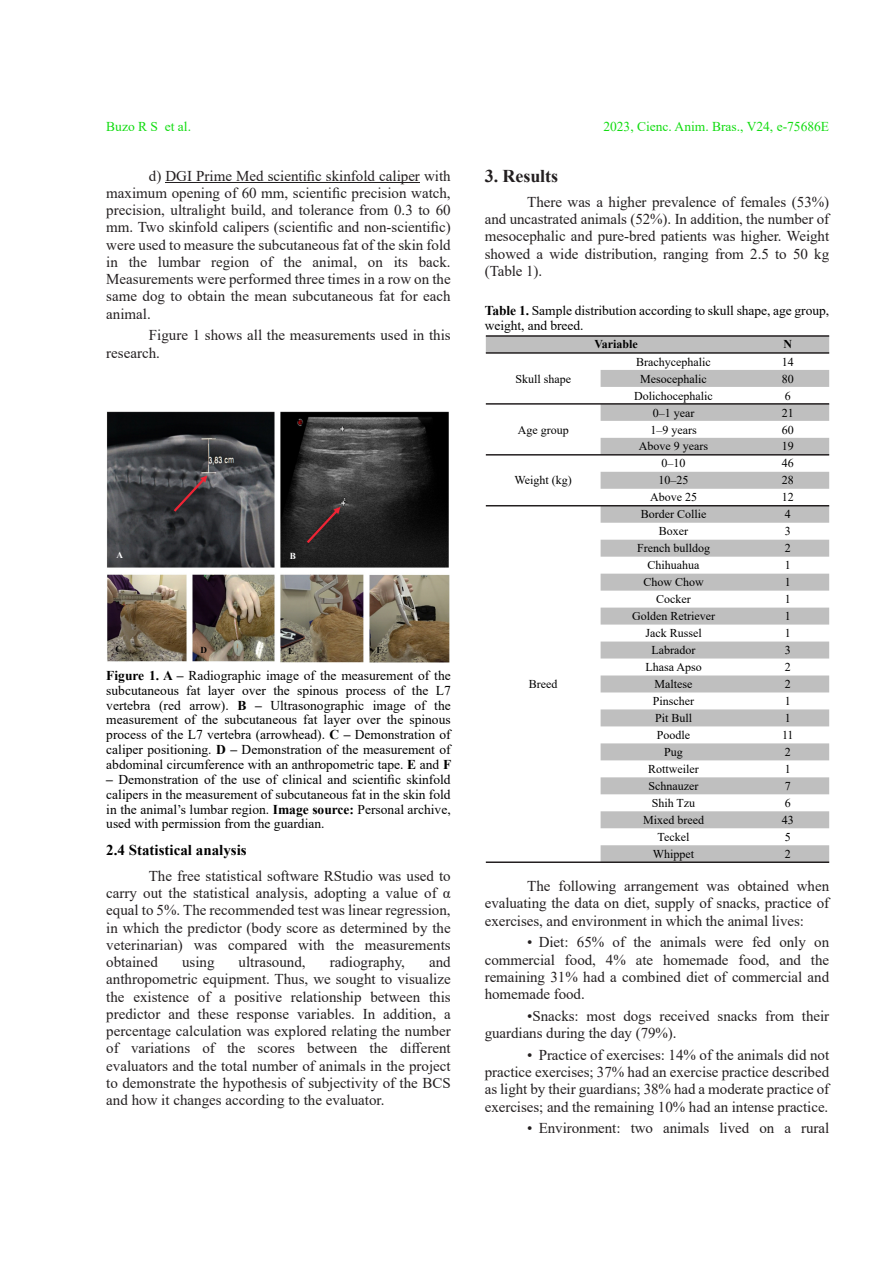
<style>
.page{position:relative;width:893px;height:1263px;background:#fff}
.page>*{position:absolute;margin:0;border:0;box-sizing:border-box;transform-origin:0 0}
.t1{font:700 18px "Times New Roman";letter-spacing:-.005em;color:#231f20}
.t2{font:15px/17.2px "Times New Roman";letter-spacing:-.005em;color:#231f20;text-align:justify}
.t3{font:700 15px "Times New Roman";color:#000}
.t4{font:13.5px/14.9px "Times New Roman";color:#000;text-align:justify}
.t5{font:13.5px "Times New Roman";color:#11dc10}
.t6{font:12px "Times New Roman";color:#000}
.t7{font:700 12px "Times New Roman";color:#000}
.t8{font:700 9.15px "Times New Roman";color:#000}
.t9{font:700 9.15px "Times New Roman";color:#fff}
.s1{font-weight:700}
</style>
<div class="page">
<hr style="left:165px;top:182px;width:255px;height:1px;background:#231f20">
<img style="left:106px;top:411px;width:344px;height:252px">
<svg style="left:172px;top:475px;width:35px;height:38px"></svg>
<svg style="left:305px;top:507px;width:35px;height:38px"></svg>
<svg style="left:486px;top:337px;width:343px;height:524px"></svg>
<hr style="left:486px;top:335px;width:343px;height:2px;background:#231f20">
<hr style="left:486px;top:352px;width:343px;height:2px;background:#231f20">
<hr style="left:486px;top:403px;width:343px;height:2px;background:#231f20">
<hr style="left:486px;top:454px;width:343px;height:2px;background:#231f20">
<hr style="left:486px;top:505px;width:343px;height:1px;background:#231f20">
<hr style="left:486px;top:861px;width:343px;height:2px;background:#231f20">
<p class="t5" style="left:106px;top:122px;width:86px">Buzo R S et al.</p>
<p class="t5" style="left:603px;top:122px;width:227px">2023, Cienc. Anim. Bras., V24, e-75686E</p>
<p class="t2" style="left:106px;top:168px;width:346px;text-indent:43px">d) DGI Prime Med scientific skinfold caliper with maximum opening of 60 mm, scientific precision watch, precision, ultralight build, and tolerance from 0.3 to 60 mm. Two skinfold calipers (scientific and non-scientific) were used to measure the subcutaneous fat of the skin fold in the lumbar region of the animal, on its back.<br>Measurements were performed three times in a row on the same dog to obtain the mean subcutaneous fat for each animal.</p>
<p class="t2" style="left:106px;top:328px;width:346px;text-indent:43px">Figure 1 shows all the measurements used in this research.</p>
<p class="t1" style="left:485px;top:170px;width:75px">3. Results</p>
<p class="t2" style="left:485px;top:195px;width:346px;text-indent:43px">There was a higher prevalence of females (53%) and uncastrated animals (52%). In addition, the number of mesocephalic and pure-bred patients was higher. Weight showed a wide distribution, ranging from 2.5 to 50 kg (Table 1).</p>
<p class="t4" style="left:485px;top:305px;width:346px"><span class="s1">Table 1.</span> Sample distribution according to skull shape, age group, weight, and breed.</p>
<p class="t7" style="left:594px;top:340px;width:45px">Variable</p>
<p class="t7" style="left:783px;top:340px;width:10px">N</p>
<p class="t6" style="left:636px;top:357px;width:76px">Brachycephalic</p>
<p class="t6" style="left:782px;top:357px;width:13px">14</p>
<p class="t6" style="left:640px;top:374px;width:68px">Mesocephalic</p>
<p class="t6" style="left:782px;top:374px;width:13px">80</p>
<p class="t6" style="left:634px;top:391px;width:80px">Dolichocephalic</p>
<p class="t6" style="left:785px;top:391px;width:7px">6</p>
<p class="t6" style="left:515px;top:374px;width:57px">Skull shape</p>
<p class="t9" style="left:116px;top:552px;width:8px">A</p>
<p class="t9" style="left:290px;top:553px;width:8px">B</p>
<p class="t8" style="left:115px;top:645px;width:8px">C</p>
<p class="t8" style="left:201px;top:647px;width:8px">D</p>
<p class="t8" style="left:288px;top:647px;width:8px">E</p>
<p class="t8" style="left:376px;top:647px;width:7px">F</p>
<p class="t4" style="left:106px;top:669px;width:346px"><span class="s1">Figure 1. A –</span> Radiographic image of the measurement of the subcutaneous fat layer over the spinous process of the L7 vertebra (red arrow). <span class="s1">B –</span> Ultrasonographic image of the measurement of the subcutaneous fat layer over the spinous process of the L7 vertebra (arrowhead). <span class="s1">C –</span> Demonstration of caliper positioning. <span class="s1">D –</span> Demonstration of the measurement of abdominal circumference with an anthropometric tape. <span class="s1">E</span> and <span class="s1">F</span></p>
<p class="t4" style="left:106px;top:773px;width:346px"><span class="s1">–</span> Demonstration of the use of clinical and scientific skinfold calipers in the measurement of subcutaneous fat in the skin fold in the animal’s lumbar region. <span class="s1">Image source:</span> Personal archive, used with permission from the guardian.</p>
<p class="t3" style="left:106px;top:844px;width:142px">2.4 Statistical analysis</p>
<p class="t2" style="left:106px;top:869px;width:346px;text-indent:43px">The free statistical software RStudio was used to carry out the statistical analysis, adopting a value of α equal to 5%. The recommended test was linear regression, in which the predictor (body score as determined by the veterinarian) was compared with the measurements obtained</p>
<p class="t2" style="left:106px;top:955px;width:346px;text-indent:323px">and anthropometric equipment. Thus, we sought to visualize the existence of a positive relationship between this predictor and these response variables. In addition, a percentage calculation was explored relating the number of variations of the scores between the different evaluators and the total number of animals in the project to demonstrate the hypothesis of subjectivity of the BCS and how it changes according to the evaluator.</p>
<p class="t2" style="left:182px;top:955px;width:34px">using</p>
<p class="t2" style="left:239px;top:955px;width:69px">ultrasound,</p>
<p class="t2" style="left:330px;top:955px;width:77px">radiography,</p>
<p class="t6" style="left:518px;top:425px;width:52px">Age group</p>
<p class="t6" style="left:514px;top:476px;width:59px">Weight (kg)</p>
<p class="t6" style="left:529px;top:680px;width:30px">Breed</p>
<p class="t6" style="left:653px;top:408px;width:43px">0–1 year</p>
<p class="t6" style="left:782px;top:408px;width:13px">21</p>
<p class="t6" style="left:650px;top:425px;width:48px">1–9 years</p>
<p class="t6" style="left:782px;top:425px;width:13px">60</p>
<p class="t6" style="left:639px;top:442px;width:71px">Above 9 years</p>
<p class="t6" style="left:782px;top:442px;width:13px">19</p>
<p class="t6" style="left:661px;top:459px;width:25px">0–10</p>
<p class="t6" style="left:782px;top:459px;width:13px">46</p>
<p class="t6" style="left:658px;top:476px;width:31px">10–25</p>
<p class="t6" style="left:782px;top:476px;width:13px">28</p>
<p class="t6" style="left:650px;top:493px;width:48px">Above 25</p>
<p class="t6" style="left:782px;top:493px;width:13px">12</p>
<p class="t6" style="left:641px;top:510px;width:67px">Border Collie</p>
<p class="t6" style="left:785px;top:510px;width:7px">4</p>
<p class="t6" style="left:659px;top:527px;width:31px">Boxer</p>
<p class="t6" style="left:785px;top:527px;width:7px">3</p>
<p class="t6" style="left:637px;top:544px;width:74px">French bulldog</p>
<p class="t6" style="left:785px;top:544px;width:7px">2</p>
<p class="t6" style="left:647px;top:561px;width:53px">Chihuahua</p>
<p class="t6" style="left:785px;top:561px;width:7px">1</p>
<p class="t6" style="left:643px;top:578px;width:62px">Chow Chow</p>
<p class="t6" style="left:785px;top:578px;width:7px">1</p>
<p class="t6" style="left:656px;top:595px;width:36px">Cocker</p>
<p class="t6" style="left:785px;top:595px;width:7px">1</p>
<p class="t6" style="left:632px;top:612px;width:84px">Golden Retriever</p>
<p class="t6" style="left:785px;top:612px;width:7px">1</p>
<p class="t6" style="left:645px;top:629px;width:58px">Jack Russel</p>
<p class="t6" style="left:785px;top:629px;width:7px">1</p>
<p class="t6" style="left:652px;top:646px;width:45px">Labrador</p>
<p class="t6" style="left:785px;top:646px;width:7px">3</p>
<p class="t6" style="left:645px;top:663px;width:58px">Lhasa Apso</p>
<p class="t6" style="left:785px;top:663px;width:7px">2</p>
<p class="t6" style="left:654px;top:680px;width:39px">Maltese</p>
<p class="t6" style="left:785px;top:680px;width:7px">2</p>
<p class="t6" style="left:653px;top:697px;width:43px">Pinscher</p>
<p class="t6" style="left:785px;top:697px;width:7px">1</p>
<p class="t6" style="left:655px;top:714px;width:39px">Pit Bull</p>
<p class="t6" style="left:785px;top:714px;width:7px">1</p>
<p class="t6" style="left:657px;top:731px;width:35px">Poodle</p>
<p class="t6" style="left:782px;top:731px;width:13px">11</p>
<p class="t6" style="left:664px;top:748px;width:20px">Pug</p>
<p class="t6" style="left:785px;top:748px;width:7px">2</p>
<p class="t6" style="left:648px;top:765px;width:52px">Rottweiler</p>
<p class="t6" style="left:785px;top:765px;width:7px">1</p>
<p class="t6" style="left:649px;top:782px;width:51px">Schnauzer</p>
<p class="t6" style="left:785px;top:782px;width:7px">7</p>
<p class="t6" style="left:652px;top:799px;width:45px">Shih Tzu</p>
<p class="t6" style="left:785px;top:799px;width:7px">6</p>
<p class="t6" style="left:643px;top:816px;width:62px">Mixed breed</p>
<p class="t6" style="left:782px;top:816px;width:13px">43</p>
<p class="t6" style="left:658px;top:833px;width:33px">Teckel</p>
<p class="t6" style="left:785px;top:833px;width:7px">5</p>
<p class="t6" style="left:653px;top:849px;width:43px">Whippet</p>
<p class="t6" style="left:785px;top:849px;width:7px">2</p>
<p class="t2" style="left:485px;top:879px;width:346px;text-indent:43px">The following arrangement was obtained when evaluating the data on diet, supply of snacks, practice of exercises, and environment in which the animal lives:</p>
<p class="t2" style="left:485px;top:935px;width:346px;text-indent:43px">• Diet: 65% of the animals were fed only on commercial food, 4% ate homemade food, and the remaining 31% had a combined diet of commercial and homemade food.</p>
<p class="t2" style="left:485px;top:1009px;width:346px;text-indent:43px">•Snacks: most dogs received snacks from their guardians during the day (79%).</p>
<p class="t2" style="left:485px;top:1048px;width:346px;text-indent:43px">• Practice of exercises: 14% of the animals did not practice exercises; 37% had an exercise practice described as light by their guardians; 38% had a moderate practice of exercises; and the remaining 10% had an intense practice.</p>
<p class="t2" style="left:527px;top:1121px;width:303px">• Environment: two animals lived on a rural</p>
</div>
